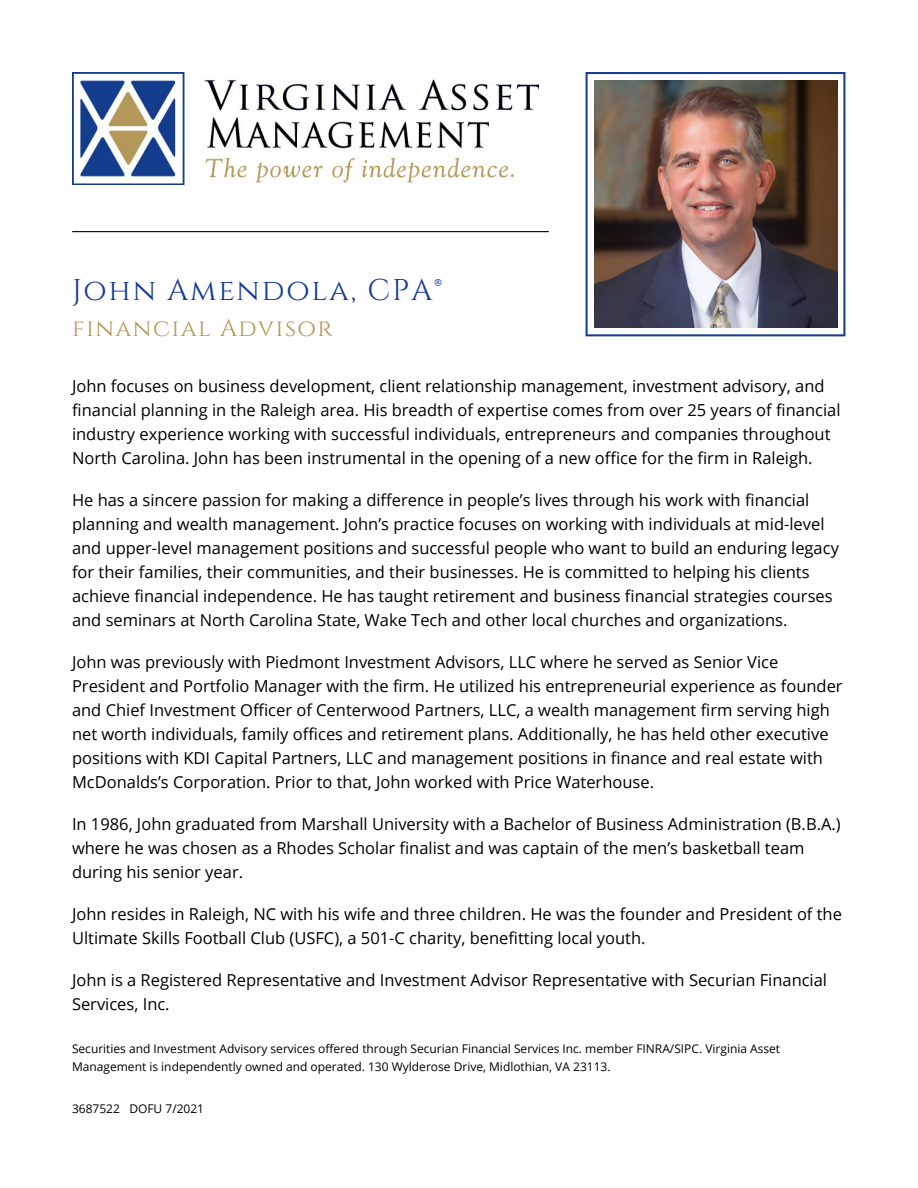
<style>
.page{position:relative;width:918px;height:1188px;background:#fff}
.page>*{position:absolute;margin:0;border:0;box-sizing:border-box;transform-origin:0 0}
.t1{font:30px "Cinzel";letter-spacing:.06em;color:#163b93}
.t2{font:24px "Cinzel";letter-spacing:.06em;color:#b59757}
.t3{font:16.5px/24px "Open Sans";color:#000}
.t4{font:12px/18px "Open Sans";color:#000}
</style>
<div class="page">
<hr style="left:73px;top:231px;width:475px;height:1px;background:#000">
<img style="left:72px;top:72px;width:467px;height:113px">
<hr style="left:586px;top:74px;width:2px;height:260px;background:#163b93">
<hr style="left:843px;top:74px;width:2px;height:260px;background:#163b93">
<hr style="left:588px;top:334px;width:255px;height:2px;background:#163b93">
<hr style="left:588px;top:72px;width:255px;height:2px;background:#163b93">
<img style="left:595px;top:80px;width:243px;height:248px">
<p class="t1" style="left:72px;top:271px;width:371px">John Amendola, CPA®</p>
<p class="t2" style="left:72px;top:313px;width:262px">financial Advisor</p>
<p class="t3" style="left:72px;top:374px;width:770px">John focuses on business development, client relationship management, investment advisory, and financial planning in the Raleigh area. His breadth of expertise comes from over 25 years of financial industry experience working with successful individuals, entrepreneurs and companies throughout North Carolina. John has been instrumental in the opening of a new office for the firm in Raleigh.</p>
<p class="t3" style="left:72px;top:488px;width:768px">He has a sincere passion for making a difference in people’s lives through his work with financial planning and wealth management. John’s practice focuses on working with individuals at mid-level and upper-level management positions and successful people who want to build an enduring legacy for their families, their communities, and their businesses. He is committed to helping his clients achieve financial independence. He has taught retirement and business financial strategies courses and seminars at North Carolina State, Wake Tech and other local churches and organizations.</p>
<p class="t3" style="left:72px;top:650px;width:772px">John was previously with Piedmont Investment Advisors, LLC where he served as Senior Vice President and Portfolio Manager with the firm. He utilized his entrepreneurial experience as founder and Chief Investment Officer of Centerwood Partners, LLC, a wealth management firm serving high net worth individuals, family offices and retirement plans. Additionally, he has held other executive positions with KDI Capital Partners, LLC and management positions in finance and real estate with McDonalds’s Corporation. Prior to that, John worked with Price Waterhouse.</p>
<p class="t3" style="left:72px;top:812px;width:770px">In 1986, John graduated from Marshall University with a Bachelor of Business Administration (B.B.A.) where he was chosen as a Rhodes Scholar finalist and was captain of the men’s basketball team during his senior year.</p>
<p class="t3" style="left:72px;top:902px;width:772px">John resides in Raleigh, NC with his wife and three children. He was the founder and President of the<br>Ultimate Skills Football Club (USFC), a 501-C charity, benefitting local youth.</p>
<p class="t3" style="left:72px;top:968px;width:757px">John is a Registered Representative and Investment Advisor Representative with Securian Financial<br>Services, Inc.</p>
<p class="t4" style="left:72px;top:1039px;width:710px">Securities and Investment Advisory services offered through Securian Financial Services Inc. member FINRA/SIPC. Virginia Asset<br>Management is independently owned and operated. 130 Wylderose Drive, Midlothian, VA 23113.</p>
<p class="t4" style="left:72px;top:1100px;width:134px">3687522 DOFU 7/2021</p>
</div>
